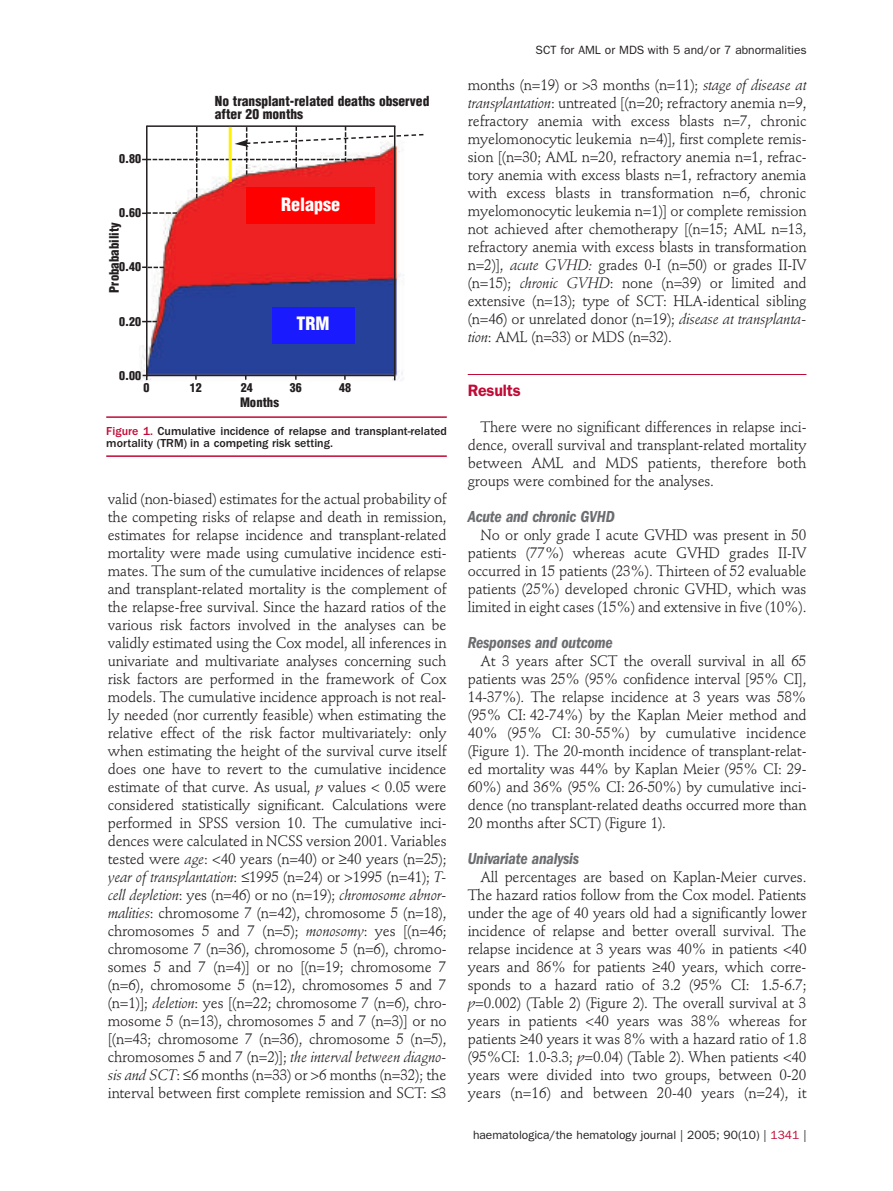
<style>
.page{position:relative;width:893px;height:1191px;background:#fff}
.page>*{position:absolute;margin:0;border:0;box-sizing:border-box;transform-origin:0 0}
.t1{font:900 condensed 18px "Helvetica";color:#fff}
.t2{font:italic 600 condensed 16.5px "Franklin Gothic";letter-spacing:-.01em;color:#6c6d70}
.t3{font:600 16.5px "Franklin Gothic";letter-spacing:-.01em;color:#c00b36}
.t4{font:15px/18px "Stempel Schneidler";letter-spacing:-.01em;color:#231f20;text-align:justify}
.t5{font:900 condensed 13.5px/13.5px "Helvetica";color:#231f20}
.t6{font:900 condensed 12.75px "Helvetica";color:#231f20}
.t7{font:500 12px/12px "Franklin Gothic";color:#231f20}
.t8{font:12px "Franklin Gothic";color:#231f20}
.t9{font:900 condensed 12px "Helvetica";color:#231f20}
.s1{color:#c00b36}
.s2{font-style:italic}
</style>
<div class="page">
<hr style="left:468px;top:374px;width:338px;height:1px;background:#c00b36">
<img style="left:140px;top:125px;width:284px;height:256px">
<hr style="left:106px;top:416px;width:341px;height:2px;background:#c00b36">
<hr style="left:106px;top:455px;width:341px;height:2px;background:#c00b36">
<div style="left:246px;top:187px;width:129px;height:37px;background:#f00"></div>
<div style="left:272px;top:306px;width:83px;height:37px;background:#1a1aff"></div>
<hr style="left:146px;top:125px;width:249px;height:2px;background:#231f20">
<hr style="left:143px;top:375px;width:252px;height:1px;background:#231f20">
<hr style="left:146px;top:126px;width:2px;height:254px;background:#231f20">
<hr style="left:394px;top:126px;width:1px;height:254px;background:#231f20">
<svg style="left:142px;top:212px;width:35px;height:2px"></svg>
<svg style="left:142px;top:321px;width:15px;height:1px"></svg>
<svg style="left:142px;top:266px;width:22px;height:2px"></svg>
<svg style="left:142px;top:126px;width:281px;height:72px"></svg>
<p class="t9" style="left:119px;top:154px;width:23px">0.80</p>
<p class="t9" style="left:119px;top:208px;width:23px">0.60</p>
<p class="t6" style="left:109px;top:293px;width:72px;rotate:-90deg">Probabability</p>
<p class="t9" style="left:119px;top:262px;width:23px">0.40</p>
<p class="t9" style="left:119px;top:317px;width:23px">0.20</p>
<p class="t9" style="left:119px;top:371px;width:23px">0.00</p>
<p class="t5" style="left:215px;top:95px;width:216px">No transplant-related deaths observed after 20 months</p>
<p class="t1" style="left:281px;top:197px;width:61px">Relapse</p>
<p class="t1" style="left:297px;top:316px;width:35px">TRM</p>
<p class="t9" style="left:144px;top:383px;width:7px">0</p>
<p class="t9" style="left:190px;top:383px;width:14px">12</p>
<p class="t9" style="left:241px;top:383px;width:13px">24</p>
<p class="t9" style="left:290px;top:383px;width:13px">36</p>
<p class="t9" style="left:339px;top:383px;width:13px">48</p>
<p class="t6" style="left:240px;top:398px;width:40px">Months</p>
<p class="t7" style="left:106px;top:426px;width:342px"><span class="s1">Figure 1.</span> Cumulative incidence of relapse and transplant-related mortality (TRM) in a competing risk setting.</p>
<p class="t4" style="left:108px;top:491px;width:340px">valid (non-biased) estimates for the actual probability of the competing risks of relapse and death in remission, estimates for relapse incidence and transplant-related mortality were made using cumulative incidence esti&shy;mates. The sum of the cumulative incidences of relapse and transplant-related mortality is the complement of the relapse-free survival. Since the hazard ratios of the various risk factors involved in the analyses can be validly estimated using the Cox model, all inferences in univariate and multivariate analyses concerning such risk factors are performed in the framework of Cox models. The cumulative incidence approach is not real&shy;ly needed (nor currently feasible) when estimating the relative effect of the risk factor multivariately: only when estimating the height of the survival curve itself does one have to revert to the cumulative incidence estimate of that curve. As usual, <span class="s2">p</span> values &lt; 0.05 were considered statistically significant. Calculations were performed in SPSS version 10. The cumulative inci&shy;dences were calculated in NCSS version 2001. Variables tested were <span class="s2">age</span>: &lt;40 years (n=40) or ≥40 years (n=25); <span class="s2">year of transplantation</span>: 1995 (n=24) or &gt;1995 (n=41); <span class="s2">T&shy;cell depletion</span>: yes (n=46) or no (n=19); <span class="s2">chromosome abnor&shy;malities</span>: chromosome 7 (n=42), chromosome 5 (n=18), chromosomes 5 and 7 (n=5); <span class="s2">monosomy</span>: yes [(n=46; chromosome 7 (n=36), chromosome 5 (n=6), chromo&shy;somes 5 and 7 (n=4)] or no [(n=19; chromosome 7 (n=6), chromosome 5 (n=12), chromosomes 5 and 7 (n=1)]; <span class="s2">deletion</span>: yes [(n=22; chromosome 7 (n=6), chro&shy;mosome 5 (n=13), chromosomes 5 and 7 (n=3)] or no [(n=43; chromosome 7 (n=36), chromosome 5 (n=5), chromosomes 5 and 7 (n=2)]; <span class="s2">the interval between diagno&shy;sis and SCT</span>: 6 months (n=33) or &gt;6 months (n=32); the interval between first complete remission and SCT: 3</p>
<p class="t8" style="left:536px;top:46px;width:273px">SCT for AML or MDS with 5 and/or 7 abnormalities</p>
<p class="t4" style="left:468px;top:77px;width:340px">months (n=19) or &gt;3 months (n=11); <span class="s2">stage of disease at transplantation</span>: untreated [(n=20; refractory anemia n=9, refractory anemia with excess blasts n=7, chronic myelomonocytic leukemia n=4)], first complete remis&shy;sion [(n=30; AML n=20, refractory anemia n=1, refrac&shy;tory anemia with excess blasts n=1, refractory anemia with excess blasts in transformation n=6, chronic myelomonocytic leukemia n=1)] or complete remission not achieved after chemotherapy [(n=15; AML n=13, refractory anemia with excess blasts in transformation n=2)], <span class="s2">acute GVHD:</span> grades 0-I (n=50) or grades II-IV (n=15); <span class="s2">chronic GVHD</span>: none (n=39) or limited and extensive (n=13); type of SCT: HLA-identical sibling (n=46) or unrelated donor (n=19); <span class="s2">disease at transplanta&shy;tion</span>: AML (n=33) or MDS (n=32).</p>
<p class="t3" style="left:468px;top:385px;width:55px">Results</p>
<p class="t4" style="left:468px;top:419px;width:340px;text-indent:13px">There were no significant differences in relapse inci&shy;dence, overall survival and transplant-related mortality between AML and MDS patients, therefore both groups were combined for the analyses.</p>
<p class="t2" style="left:468px;top:510px;width:148px">Acute and chronic GVHD</p>
<p class="t4" style="left:468px;top:527px;width:340px;text-indent:13px">No or only grade I acute GVHD was present in 50 patients (77%) whereas acute GVHD grades II-IV occurred in 15 patients (23%). Thirteen of 52 evaluable patients (25%) developed chronic GVHD, which was limited in eight cases (15%) and extensive in five (10%).</p>
<p class="t2" style="left:468px;top:636px;width:147px">Responses and outcome</p>
<p class="t4" style="left:468px;top:653px;width:340px;text-indent:13px">At 3 years after SCT the overall survival in all 65 patients was 25% (95% confidence interval [95% CI], 14-37%). The relapse incidence at 3 years was 58% (95% CI: 42-74%) by the Kaplan Meier method and 40% (95% CI: 30-55%) by cumulative incidence (Figure 1). The 20-month incidence of transplant-relat&shy;ed mortality was 44% by Kaplan Meier (95% CI: 29- 60%) and 36% (95% CI: 26-50%) by cumulative inci&shy;dence (no transplant-related deaths occurred more than 20 months after SCT) (Figure 1).</p>
<p class="t2" style="left:468px;top:852px;width:113px">Univariate analysis</p>
<p class="t4" style="left:468px;top:869px;width:340px;text-indent:13px">All percentages are based on Kaplan-Meier curves.<br>The hazard ratios follow from the Cox model. Patients under the age of 40 years old had a significantly lower incidence of relapse and better overall survival. The relapse incidence at 3 years was 40% in patients &lt;40 years and 86% for patients ≥40 years, which corre&shy;sponds to a hazard ratio of 3.2 (95% CI: 1.5-6.7; <span class="s2">p</span>=0.002) (Table 2) (Figure 2). The overall survival at 3 years in patients &lt;40 years was 38% whereas for patients ≥40 years it was 8% with a hazard ratio of 1.8 (95%CI: 1.0-3.3; <span class="s2">p</span>=0.04) (Table 2). When patients &lt;40 years were divided into two groups, between 0-20 years (n=16) and between 20-40 years (n=24), it</p>
<p class="t8" style="left:473px;top:1130px;width:335px">haematologica/the hematology journal | 2005; 90(10) | <span class="s1">1341</span> |</p>
</div>
